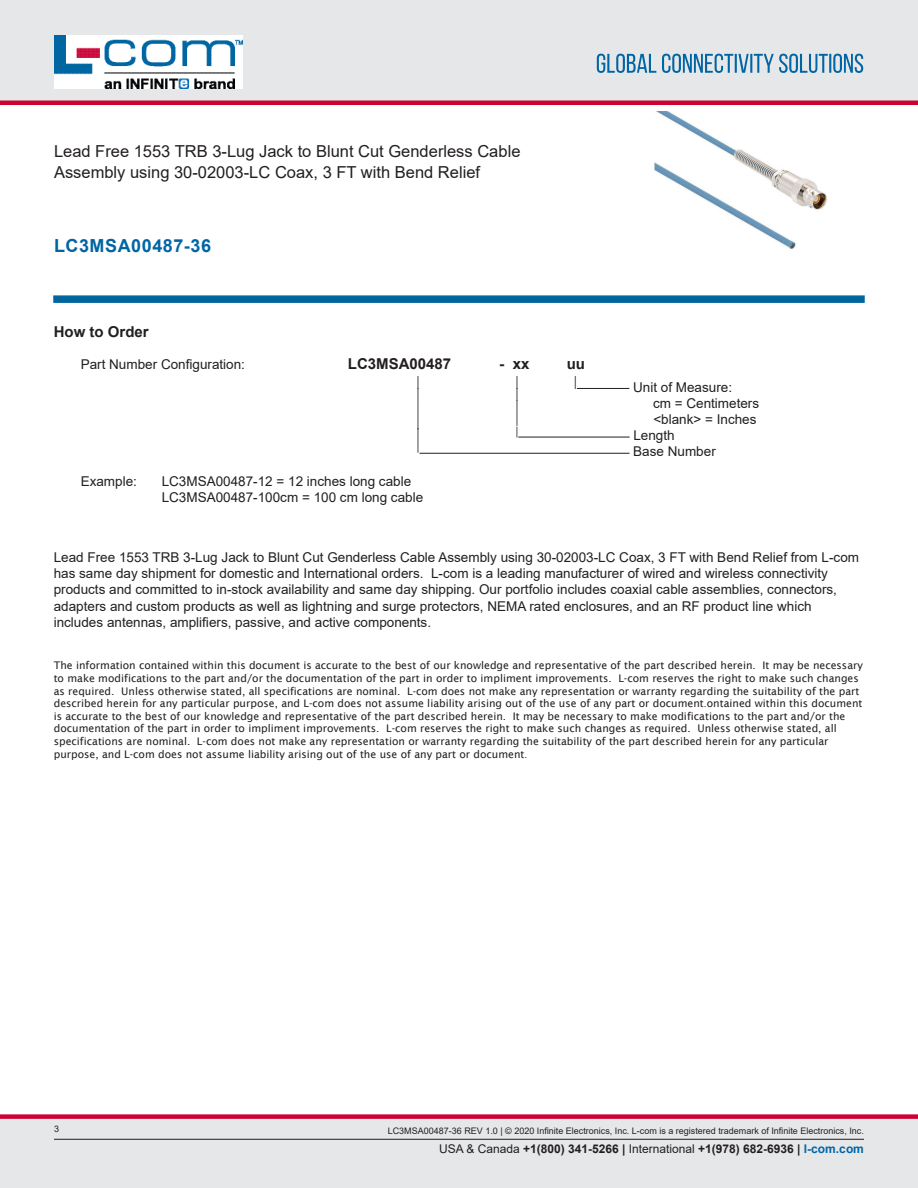
<style>
.page{position:relative;width:918px;height:1188px;background:#fff}
.page>*{position:absolute;margin:0;border:0;box-sizing:border-box;transform-origin:0 0}
.Specs_Para{font:30px "Arial";color:#231f20;scale:.33 1}
.Specs_Para-2{font:26.85px "Arial";color:#231f20;scale:.37 1}
.Specs_Para-3{font:25.8px "Arial";color:#231f20;scale:.39 1}
.PN{font:700 18px "Arial";letter-spacing:.03em;color:#0065a4}
.Web_Description_Para{font:16.5px/21px "Arial";color:#231f20}
.Specs_Para-4{font:700 15px "Arial";color:#231f20}
.Head1_for_Compliance{font:700 15px "Arial";color:#231f20}
.Specs_Para-5{font:700 15px "Arial";color:#231f20;scale:1.04 1}
.Web_Description_Para-2{font:13.5px/16.2px "Arial";color:#231f20}
.Specs_Para-6{font:13.5px "Arial";color:#231f20}
.Specs_Para-7{font:13.5px "Arial";color:#231f20;scale:.75 1}
.t1{font:700 12px "Arial";color:#231f20}
.Specs_Para-8{font:11.25px "Arial";color:#231f20;scale:.86 1}
.Web_Description_Para-3{font:10.5px/12.6px "Lucida Sans";color:#231f20}
.t2{font:9px "Arial";color:#231f20}
.s1{font-size:9px}
.s2{font-weight:400}
.s3{color:#0065a4}
</style>
<div class="page">
<svg style="left:53px;top:295px;width:812px;height:8px;background:#0f6ea3"></svg>
<img style="left:655px;top:111px;width:172px;height:138px">
<hr style="left:577px;top:388px;width:52px;height:1px;background:#231f20">
<hr style="left:518px;top:437px;width:112px;height:1px;background:#231f20">
<hr style="left:420px;top:453px;width:210px;height:1px;background:#231f20">
<div style="left:0;top:0;width:918px;height:102px;background:#e6e7e9"></div>
<div style="left:0;top:100px;width:918px;height:5px;background:#c03"></div>
<div style="left:0;top:1119px;width:918px;height:69px;background:#e6e7e9"></div>
<div style="left:0;top:1114px;width:918px;height:5px;background:#c03"></div>
<hr style="left:54px;top:1139px;width:810px;height:1px;background:#231f20">
<svg style="left:597px;top:54px;width:266px;height:19px"></svg>
<h1 class="Web_Description_Para" style="left:54px;top:141px;width:468px">Lead Free 1553 TRB 3-Lug Jack to Blunt Cut Genderless Cable<br>Assembly using 30-02003-LC Coax, 3 FT with Bend Relief</h1>
<p class="PN" style="left:54px;top:233px;width:159px">LC3MSA00487-36</p>
<p class="Head1_for_Compliance" style="left:54px;top:321px;width:97px">How to Order</p>
<p class="Specs_Para-6" style="left:81px;top:355px;width:166px">Part Number Configuration:</p>
<p class="Specs_Para-4" style="left:348px;top:353px;width:105px">LC3MSA00487</p>
<p class="Specs_Para-5" style="left:499px;top:353px;width:31px">- xx</p>
<p class="Specs_Para-4" style="left:567px;top:353px;width:20px">uu</p>
<p class="Specs_Para-7" style="left:417px;top:371px;width:5px">|</p>
<p class="Specs_Para-7" style="left:516px;top:371px;width:5px">|</p>
<p class="Specs_Para-7" style="left:574px;top:371px;width:5px">|</p>
<p class="Specs_Para-6" style="left:633px;top:377px;width:101px">Unit of Measure:</p>
<p class="Specs_Para-7" style="left:417px;top:384px;width:5px">|</p>
<p class="Specs_Para-7" style="left:516px;top:384px;width:5px">|</p>
<p class="Specs_Para-6" style="left:653px;top:394px;width:108px">cm = Centimeters</p>
<p class="Specs_Para" style="left:417px;top:391px;width:9px">|</p>
<p class="Specs_Para-2" style="left:516px;top:392px;width:9px">|</p>
<p class="Specs_Para-6" style="left:653px;top:410px;width:105px">&lt;blank&gt; = Inches</p>
<p class="Specs_Para-8" style="left:516px;top:423px;width:4px">|</p>
<p class="Specs_Para-6" style="left:633px;top:426px;width:43px">Length</p>
<p class="Specs_Para-3" style="left:417px;top:420px;width:8px">|</p>
<p class="Specs_Para-6" style="left:633px;top:442px;width:84px">Base Number</p>
<p class="Specs_Para-6" style="left:81px;top:472px;width:58px">Example:</p>
<p class="Specs_Para-6" style="left:162px;top:472px;width:251px">LC3MSA00487-12 = 12 inches long cable</p>
<p class="Specs_Para-6" style="left:162px;top:488px;width:263px">LC3MSA00487-100cm = 100 cm long cable</p>
<h1 class="Web_Description_Para-2" style="left:54px;top:549px;width:807px">Lead Free 1553 TRB 3-Lug Jack to Blunt Cut Genderless Cable Assembly using 30-02003-LC Coax, 3 FT with Bend Relief from L-com has same day shipment for domestic and International orders. L-com is a leading manufacturer of wired and wireless connectivity products and committed to in-stock availability and same day shipping. Our portfolio includes coaxial cable assemblies, connectors, adapters and custom products as well as lightning and surge protectors, NEMA rated enclosures, and an RF product line which includes antennas, amplifiers, passive, and active components.</h1>
<h1 class="Web_Description_Para-3" style="left:54px;top:659px;width:811px">The information contained within this document is accurate to the best of our knowledge and representative of the part described herein. It may be necessary to make modifications to the part and/or the documentation of the part in order to impliment improvements. L-com reserves the right to make such changes as required. Unless otherwise stated, all specifications are nominal. L-com does not make any representation or warranty regarding the suitability of the part described herein for any particular purpose, and L-com does not assume liability arising out of the use of any part or document<span class="s1">.</span>ontained within this document is accurate to the best of our knowledge and representative of the part described herein. It may be necessary to make modifications to the part and/or the documentation of the part in order to impliment improvements. L-com reserves the right to make such changes as required. Unless otherwise stated, all specifications are nominal. L-com does not make any representation or warranty regarding the suitability of the part described herein for any particular purpose, and L-com does not assume liability arising out of the use of any part or document<span class="s1">.</span></h1>
<p class="t2" style="left:54px;top:1123px;width:7px">3</p>
<p class="t2" style="left:388px;top:1125px;width:478px">LC3MSA00487-36 REV 1.0 | © 2020 Infinite Electronics, Inc. L-com is a registered trademark of Infinite Electronics, Inc.</p>
<p class="t1" style="left:439px;top:1140px;width:426px"><span class="s2">USA &amp; Canada</span> +1(800) 341-5266 | <span class="s2">International</span> +1(978) 682-6936 | <span class="s3">l-com.com</span></p>
</div>
